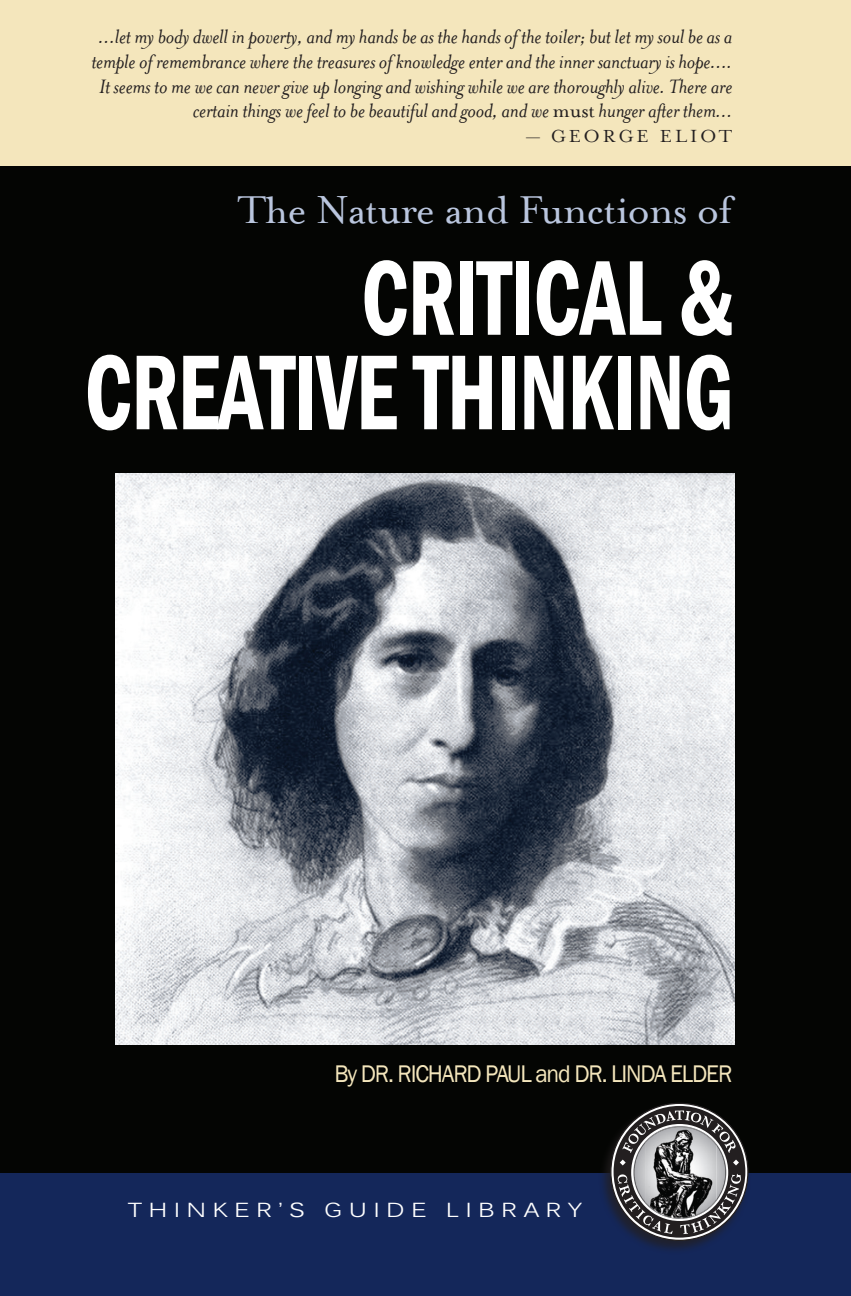
<style>
.page{position:relative;width:851px;height:1296px;background:#fff}
.page>*{position:absolute;margin:0;border:0;box-sizing:border-box;transform-origin:0 0}
.t1{font:600 condensed 110.25px/94.5px "Franklin Gothic";letter-spacing:-.01em;color:#fff;text-align:right;scale:.79 1}
.t2{font:45px "Mrs Eaves Smart Lig Roman";letter-spacing:-.02em;color:#bac6de}
.t3{font:24.75px "Franklin Gothic";letter-spacing:-.05em;color:#f4e6bc;scale:.95 1}
.t4{font:italic 22.5px/24.8px "Mrs Eaves";letter-spacing:-.01em;color:#231f20;text-align:right}
.t5{font:20.25px "Kalinga";letter-spacing:.26em;color:#fff;scale:1.2 1}
.t6{font:20.25px "Mrs Eaves Smart Lig Roman";letter-spacing:.15em;color:#231f20}
.s1{font-family:"Mrs Eaves Smart Lig Roman";font-style:normal}
</style>
<div class="page">
<div style="left:0;top:165px;width:850px;height:1008px;background:#040503"></div>
<div style="left:0;top:0;width:850px;height:165px;background:#f4e6bc"></div>
<div style="left:0;top:1173px;width:850px;height:123px;background:#14275a"></div>
<div style="left:598px;top:1102px;width:153px;height:153px;background:#231f20;opacity:.75"></div>
<svg style="left:613px;top:1106px;width:132px;height:132px;background:#616164"></svg>
<img style="left:115px;top:473px;width:619px;height:572px">
<p class="t4" style="left:91px;top:24px;width:642px">…let my body dwell in poverty, and my hands be as the hands of the toiler; but let my soul be as a temple of remembrance where the treasures of knowledge enter and the inner sanctuary is hope….<br>It seems to me we can never give up longing and wishing while we are thoroughly alive. There are certain things we feel to be beautiful and good, and we <span class="s1">must</span> hunger after them…</p>
<p class="t6" style="left:526px;top:126px;width:208px">— GEORGE ELIOT</p>
<p class="t2" style="left:237px;top:186px;width:496px">The Nature and Functions of</p>
<p class="t1" style="left:84px;top:249px;width:823px">CRITICAL &amp;<br>CREATIVE THINKING</p>
<p class="t3" style="left:334px;top:1058px;width:420px">By DR. RICHARD PAUL and DR. LINDA ELDER</p>
<p class="t5" style="left:128px;top:1197px;width:380px">THINKER’S GUIDE LIBRARY</p>
</div>
